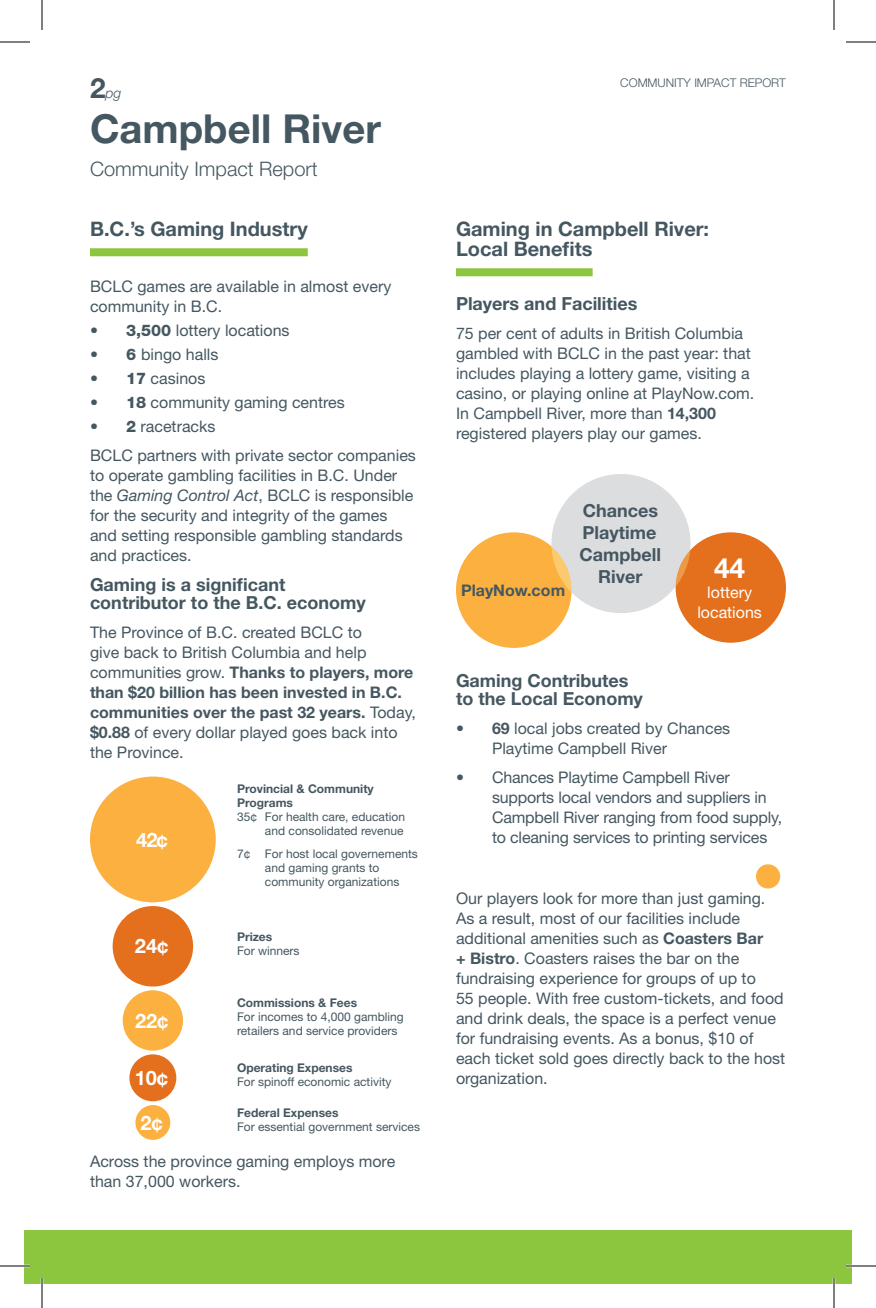
<style>
.page{position:relative;width:876px;height:1308px;background:#fff}
.page>*{position:absolute;margin:0;border:0;box-sizing:border-box;transform-origin:0 0}
.t1{font:700 40px "Helvetica Neue LT Std";color:#455760}
.t2{font:700 28px "Helvetica Neue LT Std";color:#fff}
.t3{font:700 20px/20px "Helvetica Neue LT Std";color:#455760}
.t4{font:300 20px "Helvetica Neue LT Std";color:#455760}
.t5{font:700 20px "Helvetica Neue LT Std";color:#fff}
.t6{font:700 18px/22px "Helvetica Neue LT Std";color:#455760}
.t7{font:16px/20px "Helvetica Neue LT Std";color:#455760}
.t8{font:16px/20px "Helvetica Neue LT Std";color:#fff;text-align:center}
.t9{font:700 16px "Helvetica Neue LT Std";color:#455760}
.t10{font:italic 300 14px "Helvetica Neue LT Std";color:#455760}
.t11{font:12px/14px "Helvetica Neue LT Std";color:#455760}
.t12{font:700 12px/14px "Helvetica Neue LT Std";color:#455760}
.t13{font:300 12px "Helvetica Neue LT Std";color:#455760}
.s1{font-weight:700;font-style:normal;font-size:28px}
.s2{font-weight:800}
.s3{font-style:italic}
.s4{font-weight:700}
</style>
<div class="page">
<div style="left:24px;top:1230px;width:828px;height:54px;background:#8bc63e"></div>
<div style="left:90px;top:248px;width:218px;height:8px;background:#8bc63e"></div>
<div style="left:456px;top:268px;width:137px;height:8px;background:#8bc63e"></div>
<div style="left:113px;top:906px;width:80px;height:81px;background:#e4701e;border-radius:50%"></div>
<div style="left:90px;top:777px;width:126px;height:125px;background:#fbb03f;border-radius:50%"></div>
<div style="left:123px;top:990px;width:60px;height:61px;background:#fbb03f;border-radius:50%"></div>
<div style="left:129px;top:1054px;width:47px;height:47px;background:#e4701e;border-radius:50%"></div>
<div style="left:135px;top:1105px;width:35px;height:35px;background:#fbb03f;border-radius:50%"></div>
<div style="left:676px;top:532px;width:110px;height:111px;background:#e4701e;border-radius:50%"></div>
<div style="left:456px;top:532px;width:116px;height:116px;background:#fbb03f;border-radius:50%"></div>
<div style="left:551px;top:474px;width:140px;height:139px;background:#dcdddf;border-radius:50%"></div>
<svg style="left:756px;top:864px;width:25px;height:25px"></svg>
<hr style="left:0;top:1265px;width:30px;height:2px;background:#fff">
<hr style="left:846px;top:1265px;width:30px;height:2px;background:#fff">
<hr style="left:41px;top:1278px;width:2px;height:30px;background:#fff">
<hr style="left:833px;top:1278px;width:2px;height:30px;background:#fff">
<hr style="left:0;top:42px;width:30px;height:1px;background:#000">
<hr style="left:846px;top:42px;width:30px;height:1px;background:#000">
<hr style="left:0;top:1266px;width:30px;height:1px;background:#000">
<hr style="left:846px;top:1266px;width:30px;height:1px;background:#000">
<hr style="left:42px;top:0;width:1px;height:30px;background:#000">
<hr style="left:42px;top:1278px;width:1px;height:30px;background:#000">
<hr style="left:834px;top:0;width:1px;height:30px;background:#000">
<hr style="left:834px;top:1278px;width:1px;height:30px;background:#000">
<p class="t10" style="left:90px;top:85px;width:33px"><span class="s1">2</span>pg</p>
<p class="t13" style="left:620px;top:75px;width:167px">COMMUNITY IMPACT REPORT</p>
<h1 class="t1" style="left:90px;top:104px;width:292px">Campbell River</h1>
<p class="t4" style="left:90px;top:156px;width:229px">Community Impact Report</p>
<p class="t3" style="left:90px;top:219px;width:219px">B.C.’s Gaming Industry</p>
<p class="t7" style="left:90px;top:276px;width:303px">BCLC games are available in almost every community in B.C.</p>
<p class="t7" style="left:90px;top:320px;width:201px"><span class="s2">• 3,500</span> lottery locations</p>
<p class="t7" style="left:90px;top:344px;width:130px"><span class="s2">• 6</span> bingo halls</p>
<p class="t7" style="left:90px;top:368px;width:117px"><span class="s2">• 17</span> casinos</p>
<p class="t7" style="left:90px;top:392px;width:256px"><span class="s2">• 18</span> community gaming centres</p>
<p class="t7" style="left:90px;top:412px;width:327px;line-height:29px"><span class="s2">• 2</span> racetracks<br>BCLC partners with private sector companies</p>
<p class="t7" style="left:90px;top:465px;width:325px">to operate gambling facilities in B.C. Under the <span class="s3">Gaming Control Act</span>, BCLC is responsible for the security and integrity of the games and setting responsible gambling standards and practices.</p>
<p class="t6" style="left:90px;top:575px;width:277px;line-height:18px">Gaming is a significant contributor to the B.C. economy</p>
<p class="t7" style="left:90px;top:622px;width:327px">The Province of B.C. created BCLC to<br>give back to British Columbia and help communities grow. <span class="s4">Thanks to players, more than $20 billion has been invested in B.C. communities over the past 32 years.</span> Today, <span class="s4">$0.88</span> of every dollar played goes back into the Province.</p>
<p class="t5" style="left:136px;top:827px;width:33px">42¢</p>
<p class="t5" style="left:135px;top:934px;width:35px">24¢</p>
<p class="t5" style="left:135px;top:1008px;width:35px">22¢</p>
<p class="t5" style="left:135px;top:1065px;width:35px">10¢</p>
<p class="t5" style="left:140px;top:1110px;width:24px">2¢</p>
<p class="t12" style="left:237px;top:781px;width:138px">Provincial &amp; Community<br>Programs</p>
<p class="t11" style="left:237px;top:809px;width:170px;text-align:right">35¢ For health care, education and consolidated revenue</p>
<p class="t11" style="left:265px;top:846px;width:154px;text-indent:-28px">7¢ For host local governements and gaming grants to community organizations</p>
<p class="t12" style="left:237px;top:930px;width:37px">Prizes</p>
<p class="t11" style="left:237px;top:944px;width:64px">For winners</p>
<p class="t12" style="left:237px;top:996px;width:122px">Commissions &amp; Fees</p>
<p class="t11" style="left:237px;top:1010px;width:168px">For incomes to 4,000 gambling retailers and service providers</p>
<p class="t12" style="left:237px;top:1060px;width:117px">Operating Expenses</p>
<p class="t11" style="left:237px;top:1075px;width:156px">For spinoff economic activity</p>
<p class="t12" style="left:237px;top:1105px;width:103px">Federal Expenses</p>
<p class="t11" style="left:237px;top:1119px;width:185px">For essential government services</p>
<p class="t7" style="left:90px;top:1151px;width:307px">Across the province gaming employs more than 37,000 workers.</p>
<p class="t3" style="left:456px;top:219px;width:255px">Gaming in Campbell River:<br>Local Benefits</p>
<p class="t6" style="left:456px;top:292px;width:183px">Players and Facilities</p>
<p class="t7" style="left:456px;top:323px;width:300px">75 per cent of adults in British Columbia gambled with BCLC in the past year: that includes playing a lottery game, visiting a casino, or playing online at PlayNow.com.<br>In Campbell River, more than <span class="s4">14,300 </span>registered players play our games.</p>
<p class="t9" style="left:461px;top:580px;width:105px">PlayNow.com</p>
<p class="t6" style="left:580px;top:499px;width:83px;text-align:center">Chances<br>Playtime<br>Campbell<br>River</p>
<h2 class="t2" style="left:714px;top:550px;width:33px">44</h2>
<p class="t8" style="left:697px;top:582px;width:66px">lottery locations</p>
<p class="t6" style="left:456px;top:671px;width:188px;line-height:18px">Gaming Contributes to the Local Economy</p>
<p class="t7" style="left:492px;top:718px;width:240px;text-indent:-36px"><span class="s4">• 69</span> local jobs created by Chances<br>Playtime Campbell River</p>
<p class="t7" style="left:492px;top:767px;width:292px;text-indent:-36px">• Chances Playtime Campbell River supports local vendors and suppliers in Campbell River ranging from food supply, to cleaning services to printing services</p>
<p class="t7" style="left:456px;top:888px;width:331px">Our players look for more than just gaming.<br>As a result, most of our facilities include additional amenities such as <span class="s4">Coasters Bar<br>+ Bistro</span>. Coasters raises the bar on the fundraising experience for groups of up to<br>55 people. With free custom-tickets, and food and drink deals, the space is a perfect venue for fundraising events. As a bonus, $10 of each ticket sold goes directly back to the host organization.</p>
</div>
